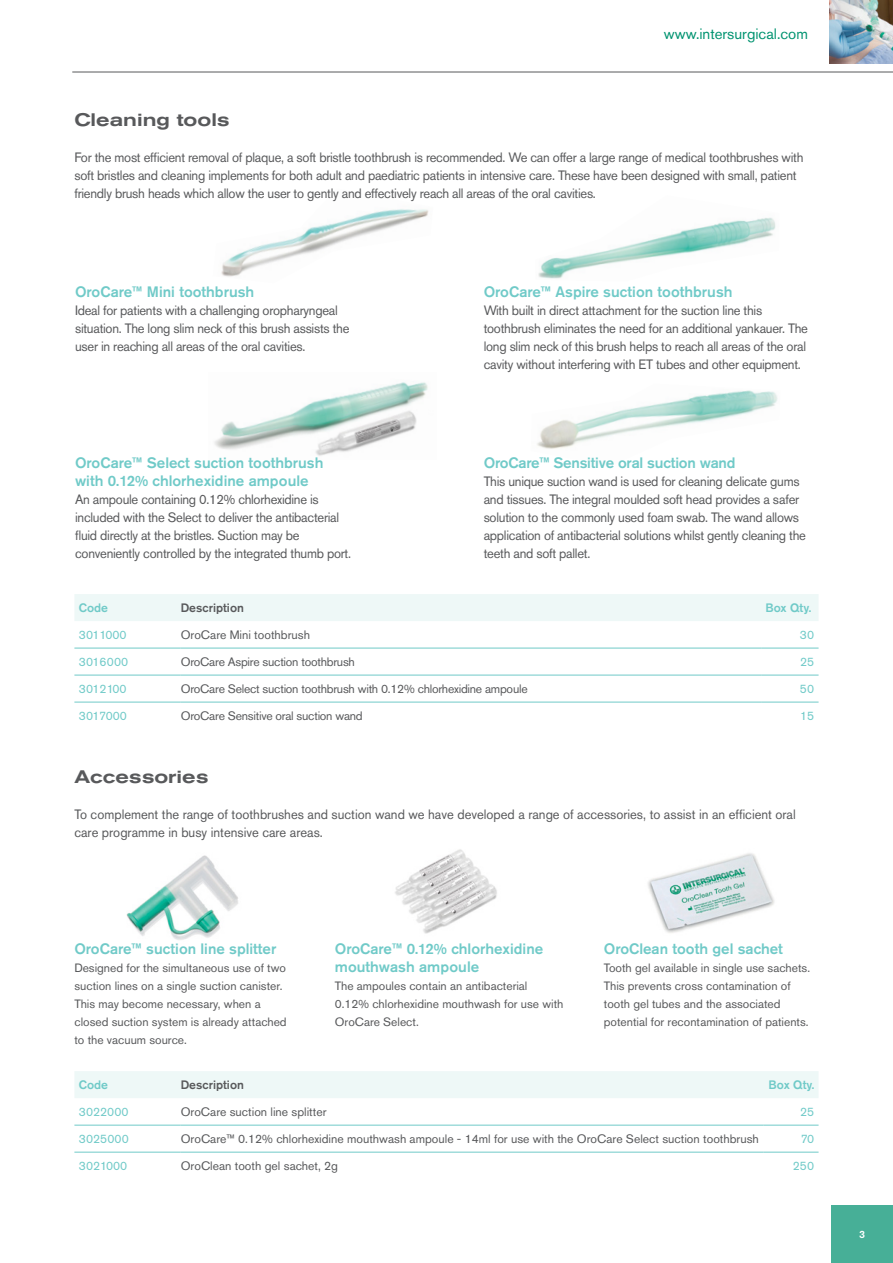
<style>
.page{position:relative;width:893px;height:1263px;background:#fff}
.page>*{position:absolute;margin:0;border:0;box-sizing:border-box;transform-origin:0 0}
.t1{font:500 expanded 18px "Akzidenz Grotesk Pro";color:#58595b}
.t2{font:500 15px/18px "Akzidenz Grotesk Pro";color:#70cac8}
.t3{font:15px "Akzidenz Grotesk Pro";color:#009370}
.t4{font:13.5px/18px "Akzidenz Grotesk Pro";letter-spacing:-.02em;color:#58595b;scale:.96 1}
.t5{font:13.5px/18px "Akzidenz Grotesk Pro";color:#58595b;scale:.96 1}
.t6{font:12.15px "Akzidenz Grotesk Pro";color:#58595b}
.t7{font:12.15px "Akzidenz Grotesk Pro";letter-spacing:-.02em;color:#58595b}
.t8{font:12.15px "Akzidenz Grotesk Pro";color:#70cac8}
.t9{font:500 12.15px "Akzidenz Grotesk Pro";color:#70cac8}
.t10{font:500 12.15px "Akzidenz Grotesk Pro";color:#58595b}
.t11{font:12.15px "Akzidenz Grotesk Pro";letter-spacing:-.02em;color:#70cac8}
.t12{font:12px/18px "Akzidenz Grotesk Pro";color:#58595b}
.t13{font:500 10.5px "Akzidenz Grotesk Pro";color:#fff}
</style>
<div class="page">
<hr style="left:72px;top:72px;width:821px;height:1px;background:#58595b">
<img style="left:829px;top:0;width:64px;height:63px">
<div style="left:831px;top:1205px;width:62px;height:58px;background:#47af97"></div>
<img style="left:538px;top:217px;width:238px;height:62px">
<img style="left:221px;top:209px;width:208px;height:68px">
<div style="left:75px;top:594px;width:743px;height:27px;background:#eef8f7"></div>
<hr style="left:74px;top:648px;width:107px;height:1px;background:#70cac8">
<hr style="left:181px;top:648px;width:580px;height:1px;background:#70cac8">
<hr style="left:761px;top:648px;width:58px;height:1px;background:#70cac8">
<hr style="left:74px;top:702px;width:107px;height:1px;background:#70cac8">
<hr style="left:181px;top:702px;width:580px;height:1px;background:#70cac8">
<hr style="left:761px;top:702px;width:58px;height:1px;background:#70cac8">
<hr style="left:74px;top:675px;width:107px;height:1px;background:#70cac8">
<hr style="left:181px;top:675px;width:580px;height:1px;background:#70cac8">
<hr style="left:761px;top:675px;width:58px;height:1px;background:#70cac8">
<img style="left:214px;top:382px;width:214px;height:74px">
<img style="left:537px;top:390px;width:241px;height:59px">
<img style="left:395px;top:849px;width:102px;height:85px">
<img style="left:126px;top:855px;width:112px;height:85px">
<img style="left:648px;top:853px;width:126px;height:80px">
<div style="left:75px;top:1071px;width:743px;height:27px;background:#eef8f7"></div>
<hr style="left:74px;top:1152px;width:107px;height:1px;background:#70cac8">
<hr style="left:181px;top:1152px;width:582px;height:1px;background:#70cac8">
<hr style="left:763px;top:1152px;width:56px;height:1px;background:#70cac8">
<hr style="left:74px;top:1125px;width:107px;height:1px;background:#70cac8">
<hr style="left:181px;top:1125px;width:582px;height:1px;background:#70cac8">
<hr style="left:763px;top:1125px;width:56px;height:1px;background:#70cac8">
<p class="t3" style="left:664px;top:24px;width:146px">www.intersurgical.com</p>
<h1 class="t1" style="left:74px;top:108px;width:157px">Cleaning tools</h1>
<p class="t4" style="left:74px;top:148px;width:761px">For the most efficient removal of plaque, a soft bristle toothbrush is recommended. We can offer a large range of medical toothbrushes with soft bristles and cleaning implements for both adult and paediatric patients in intensive care. These have been designed with small, patient friendly brush heads which allow the user to gently and effectively reach all areas of the oral cavities.</p>
<p class="t2" style="left:75px;top:283px;width:181px">OroCare™ Mini toothbrush</p>
<p class="t4" style="left:75px;top:301px;width:287px">Ideal for patients with a challenging oropharyngeal situation. The long slim neck of this brush assists the user in reaching all areas of the oral cavities.</p>
<p class="t2" style="left:75px;top:454px;width:250px">OroCare™ Select suction toothbrush with 0.12% chlorhexidine ampoule</p>
<p class="t4" style="left:75px;top:490px;width:289px">An ampoule containing 0.12% chlorhexidine is included with the Select to deliver the antibacterial fluid directly at the bristles. Suction may be conveniently controlled by the integrated thumb port.</p>
<p class="t2" style="left:484px;top:283px;width:250px">OroCare™ Aspire suction toothbrush</p>
<p class="t4" style="left:484px;top:301px;width:339px">With built in direct attachment for the suction line this toothbrush eliminates the need for an additional yankauer. The long slim neck of this brush helps to reach all areas of the oral cavity without interfering with ET tubes and other equipment.</p>
<p class="t2" style="left:484px;top:454px;width:253px">OroCare™ Sensitive oral suction wand</p>
<p class="t4" style="left:484px;top:472px;width:337px">This unique suction wand is used for cleaning delicate gums and tissues. The integral moulded soft head provides a safer solution to the commonly used foam swab. The wand allows application of antibacterial solutions whilst gently cleaning the teeth and soft pallet.</p>
<p class="t9" style="left:79px;top:600px;width:31px">Code</p>
<p class="t10" style="left:181px;top:600px;width:65px">Description</p>
<p class="t9" style="left:765px;top:600px;width:47px">Box Qty.</p>
<p class="t8" style="left:79px;top:627px;width:50px">3011000</p>
<p class="t6" style="left:181px;top:627px;width:131px">OroCare Mini toothbrush</p>
<p class="t8" style="left:800px;top:627px;width:16px">30</p>
<p class="t8" style="left:79px;top:654px;width:51px">3016000</p>
<p class="t7" style="left:181px;top:654px;width:176px">OroCare Aspire suction toothbrush</p>
<p class="t8" style="left:800px;top:654px;width:16px">25</p>
<p class="t8" style="left:79px;top:681px;width:50px">3012100</p>
<p class="t7" style="left:181px;top:681px;width:348px">OroCare Select suction toothbrush with 0.12% chlorhexidine ampoule</p>
<p class="t8" style="left:800px;top:681px;width:16px">50</p>
<p class="t11" style="left:79px;top:708px;width:50px">3017000</p>
<p class="t7" style="left:181px;top:708px;width:184px">OroCare Sensitive oral suction wand</p>
<p class="t8" style="left:800px;top:708px;width:16px">15</p>
<h1 class="t1" style="left:74px;top:765px;width:136px">Accessories</h1>
<p class="t5" style="left:74px;top:805px;width:753px">To complement the range of toothbrushes and suction wand we have developed a range of accessories, to assist in an efficient oral care programme in busy intensive care areas.</p>
<p class="t2" style="left:74px;top:940px;width:203px">OroCare™ suction line splitter</p>
<p class="t12" style="left:74px;top:959px;width:214px">Designed for the simultaneous use of two suction lines on a single suction canister.<br>This may become necessary, when a closed suction system is already attached to the vacuum source.</p>
<p class="t2" style="left:335px;top:940px;width:210px">OroCare™ 0.12% chlorhexidine mouthwash ampoule</p>
<p class="t12" style="left:335px;top:977px;width:230px">The ampoules contain an antibacterial<br>0.12% chlorhexidine mouthwash for use with<br>OroCare Select.</p>
<p class="t2" style="left:604px;top:940px;width:181px">OroClean tooth gel sachet</p>
<p class="t12" style="left:604px;top:959px;width:208px">Tooth gel available in single use sachets.<br>This prevents cross contamination of tooth gel tubes and the associated potential for recontamination of patients.</p>
<p class="t9" style="left:79px;top:1077px;width:31px">Code</p>
<p class="t10" style="left:181px;top:1077px;width:65px">Description</p>
<p class="t9" style="left:768px;top:1077px;width:47px">Box Qty.</p>
<p class="t8" style="left:79px;top:1104px;width:51px">3022000</p>
<p class="t6" style="left:181px;top:1104px;width:147px">OroCare suction line splitter</p>
<p class="t8" style="left:800px;top:1104px;width:16px">25</p>
<p class="t8" style="left:79px;top:1131px;width:52px">3025000</p>
<p class="t6" style="left:181px;top:1131px;width:580px">OroCare™ 0.12% chlorhexidine mouthwash ampoule - 14ml for use with the OroCare Select suction toothbrush</p>
<p class="t8" style="left:801px;top:1131px;width:15px">70</p>
<p class="t8" style="left:79px;top:1158px;width:50px">3021000</p>
<p class="t6" style="left:181px;top:1158px;width:159px">OroClean tooth gel sachet, 2g</p>
<p class="t8" style="left:793px;top:1158px;width:23px">250</p>
<p class="t13" style="left:859px;top:1228px;width:7px">3</p>
</div>
